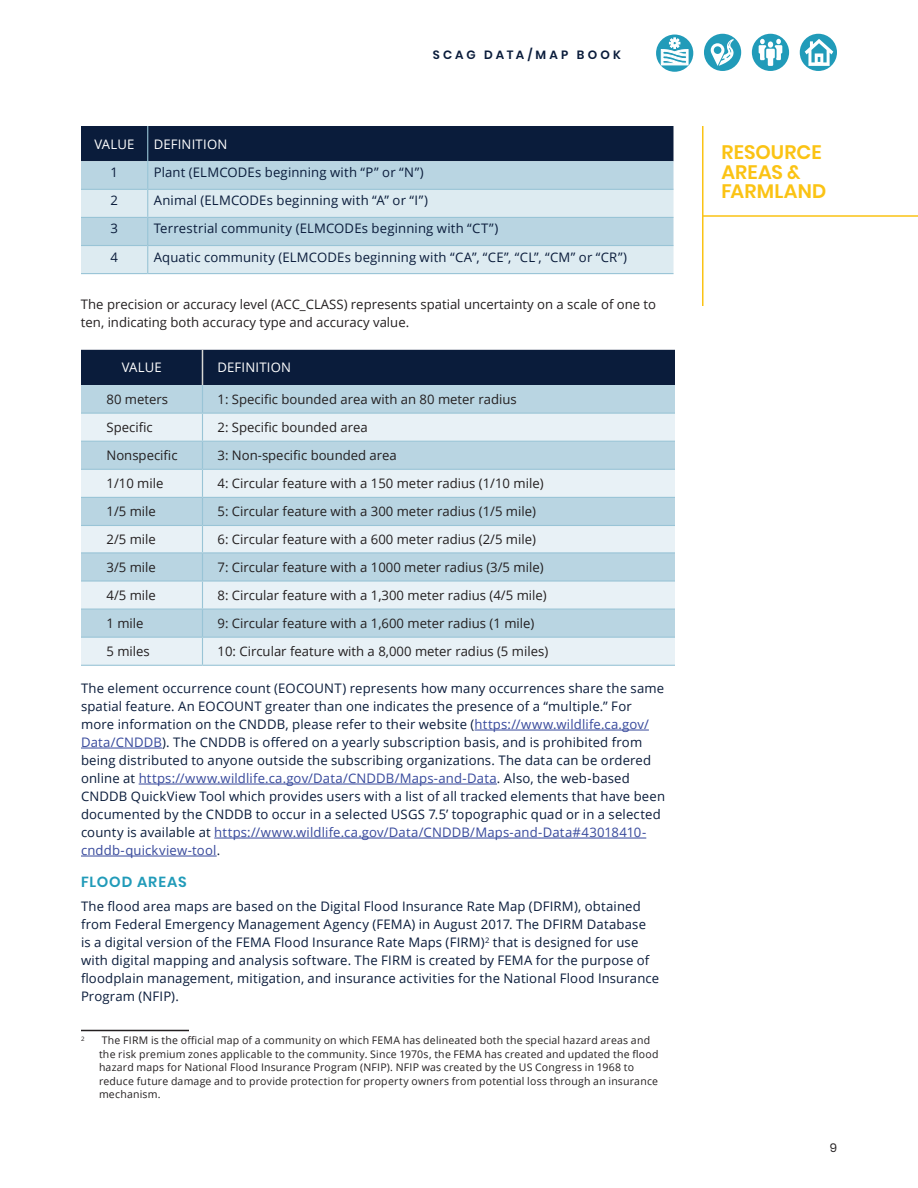
<style>
.page{position:relative;width:918px;height:1188px;background:#fff}
.page>*{position:absolute;margin:0;border:0;box-sizing:border-box;transform-origin:0 0}
.Chapter_Title{font:600 19.5px/19.5px "Poppins";letter-spacing:.005em;color:#fbc314}
.Heading__2{font:600 14.7px "Poppins";letter-spacing:.06em;color:#219bb9}
.t1{font:13.2px/18px "Open Sans";letter-spacing:.01em;color:#0a1c3b}
.Small_Table_Text{font:13.2px/18px "Open Sans";color:#231f20}
.Table_Head{font:13.2px "Open Sans";letter-spacing:.015em;color:#fff}
.t2{font:600 12px "Poppins";letter-spacing:.265em;color:#0a1c3b}
.t3{font:12px "Poppins";color:#231f20}
.Footnote_Text{font:10.5px/13.5px "Open Sans";letter-spacing:.02em;color:#231f20}
.Footnote_Text-2{font:6.15px "Open Sans";color:#231f20}
.s1{color:#37499c}
</style>
<div class="page">
<div style="left:752px;top:34px;width:37px;height:37px;background:#219bb9;border-radius:50%"></div>
<svg style="left:759px;top:39px;width:23px;height:27px"></svg>
<div style="left:800px;top:34px;width:37px;height:37px;background:#219bb9;border-radius:50%"></div>
<svg style="left:805px;top:39px;width:28px;height:27px"></svg>
<svg style="left:656px;top:35px;width:37px;height:37px"></svg>
<svg style="left:661px;top:38px;width:28px;height:27px"></svg>
<div style="left:704px;top:34px;width:37px;height:37px;background:#219bb9;border-radius:50%"></div>
<svg style="left:711px;top:39px;width:23px;height:27px"></svg>
<hr style="left:475px;top:730px;width:174px;height:1px;background:#37499c">
<hr style="left:81px;top:748px;width:81px;height:1px;background:#37499c">
<hr style="left:139px;top:784px;width:358px;height:1px;background:#37499c">
<hr style="left:214px;top:838px;width:432px;height:1px;background:#37499c">
<hr style="left:81px;top:856px;width:136px;height:1px;background:#37499c">
<svg style="left:81px;top:126px;width:593px;height:147px;background:#9bb0bf"></svg>
<hr style="left:81px;top:273px;width:67px;height:1px;background:#99c4d6">
<hr style="left:148px;top:273px;width:526px;height:1px;background:#99c4d6">
<hr style="left:147px;top:126px;width:1px;height:35px;background:#99c4d6">
<svg style="left:81px;top:350px;width:594px;height:315px;background:#b8cbd7"></svg>
<hr style="left:81px;top:665px;width:121px;height:1px;background:#99c4d6">
<hr style="left:202px;top:665px;width:473px;height:1px;background:#99c4d6">
<hr style="left:81px;top:1030px;width:108px;height:1px;background:#231f20">
<hr style="left:702px;top:126px;width:2px;height:180px;background:#fbc314">
<hr style="left:703px;top:215px;width:215px;height:2px;background:#fbc314">
<p class="t2" style="left:433px;top:48px;width:190px">SCAG DATA/MAP BOOK</p>
<p class="Table_Head" style="left:94px;top:135px;width:42px">VALUE</p>
<p class="Table_Head" style="left:154px;top:135px;width:75px">DEFINITION</p>
<p class="t1" style="left:111px;top:163px;width:9px">1</p>
<p class="t1" style="left:154px;top:163px;width:272px">Plant (ELMCODEs beginning with “P” or “N”)</p>
<p class="t1" style="left:111px;top:191px;width:9px">2</p>
<p class="t1" style="left:154px;top:191px;width:276px">Animal (ELMCODEs beginning with “A” or “I”)</p>
<p class="t1" style="left:111px;top:219px;width:9px">3</p>
<p class="t1" style="left:154px;top:219px;width:346px">Terrestrial community (ELMCODEs beginning with “CT”)</p>
<p class="t1" style="left:111px;top:247px;width:9px">4</p>
<p class="t1" style="left:154px;top:247px;width:475px">Aquatic community (ELMCODEs beginning with “CA”, “CE”, “CL”, “CM” or “CR”)</p>
<p class="Small_Table_Text" style="left:81px;top:295px;width:577px">The precision or accuracy level (ACC_CLASS) represents spatial uncertainty on a scale of one to ten, indicating both accuracy type and accuracy value.</p>
<p class="Table_Head" style="left:122px;top:359px;width:42px">VALUE</p>
<p class="Table_Head" style="left:218px;top:359px;width:75px">DEFINITION</p>
<p class="Small_Table_Text" style="left:107px;top:390px;width:63px">80 meters</p>
<p class="Small_Table_Text" style="left:218px;top:390px;width:301px">1: Specific bounded area with an 80 meter radius</p>
<p class="Small_Table_Text" style="left:107px;top:418px;width:48px">Specific</p>
<p class="Small_Table_Text" style="left:218px;top:418px;width:152px">2: Specific bounded area</p>
<p class="Small_Table_Text" style="left:107px;top:446px;width:73px">Nonspecific</p>
<p class="Small_Table_Text" style="left:218px;top:446px;width:181px">3: Non-specific bounded area</p>
<p class="Small_Table_Text" style="left:107px;top:474px;width:58px">1/10 mile</p>
<p class="Small_Table_Text" style="left:218px;top:474px;width:328px">4: Circular feature with a 150 meter radius (1/10 mile)</p>
<p class="Small_Table_Text" style="left:107px;top:502px;width:51px">1/5 mile</p>
<p class="Small_Table_Text" style="left:218px;top:502px;width:320px">5: Circular feature with a 300 meter radius (1/5 mile)</p>
<p class="Small_Table_Text" style="left:107px;top:530px;width:51px">2/5 mile</p>
<p class="Small_Table_Text" style="left:218px;top:530px;width:320px">6: Circular feature with a 600 meter radius (2/5 mile)</p>
<p class="Small_Table_Text" style="left:107px;top:558px;width:51px">3/5 mile</p>
<p class="Small_Table_Text" style="left:218px;top:558px;width:328px">7: Circular feature with a 1000 meter radius (3/5 mile)</p>
<p class="Small_Table_Text" style="left:107px;top:586px;width:51px">4/5 mile</p>
<p class="Small_Table_Text" style="left:218px;top:586px;width:331px">8: Circular feature with a 1,300 meter radius (4/5 mile)</p>
<p class="Small_Table_Text" style="left:107px;top:614px;width:39px">1 mile</p>
<p class="Small_Table_Text" style="left:218px;top:614px;width:318px">9: Circular feature with a 1,600 meter radius (1 mile)</p>
<p class="Small_Table_Text" style="left:107px;top:642px;width:45px">5 miles</p>
<p class="Small_Table_Text" style="left:218px;top:642px;width:332px">10: Circular feature with a 8,000 meter radius (5 miles)</p>
<p class="t1" style="left:81px;top:679px;width:586px">The element occurrence count (EOCOUNT) represents how many occurrences share the same spatial feature. An EOCOUNT greater than one indicates the presence of a “multiple.” For more information on the CNDDB, please refer to their website (<span class="s1">https://www.wildlife.ca.gov/ Data/CNDDB</span>). The CNDDB is offered on a yearly subscription basis, and is prohibited from being distributed to anyone outside the subscribing organizations. The data can be ordered online at <span class="s1">https://www.wildlife.ca.gov/Data/CNDDB/Maps-and-Data</span>. Also, the web-based CNDDB QuickView Tool which provides users with a list of all tracked elements that have been documented by the CNDDB to occur in a selected USGS 7.5’ topographic quad or in a selected county is available at <span class="s1">https://www.wildlife.ca.gov/Data/CNDDB/Maps-and-Data#43018410- cnddb-quickview-tool</span>.</p>
<p class="Heading__2" style="left:81px;top:873px;width:107px">FLOOD AREAS</p>
<p class="t1" style="left:81px;top:897px;width:580px">The flood area maps are based on the Digital Flood Insurance Rate Map (DFIRM), obtained from Federal Emergency Management Agency (FEMA) in August 2017. The DFIRM Database<br>is a digital version of the FEMA Flood Insurance Rate Maps (FIRM)<sup>2</sup> that is designed for use with digital mapping and analysis software. The FIRM is created by FEMA for the purpose of floodplain management, mitigation, and insurance activities for the National Flood Insurance Program (NFIP).</p>
<p class="Footnote_Text-2" style="left:81px;top:1034px;width:5px">2</p>
<p class="Footnote_Text" style="left:99px;top:1033px;width:561px">The FIRM is the official map of a community on which FEMA has delineated both the special hazard areas and the risk premium zones applicable to the community. Since 1970s, the FEMA has created and updated the flood hazard maps for National Flood Insurance Program (NFIP). NFIP was created by the US Congress in 1968 to reduce future damage and to provide protection for property owners from potential loss through an insurance mechanism.</p>
<p class="Chapter_Title" style="left:721px;top:143px;width:106px">RESOURCE<br>AREAS &amp;<br>FARMLAND</p>
<p class="t3" style="left:830px;top:1141px;width:9px">9</p>
</div>
